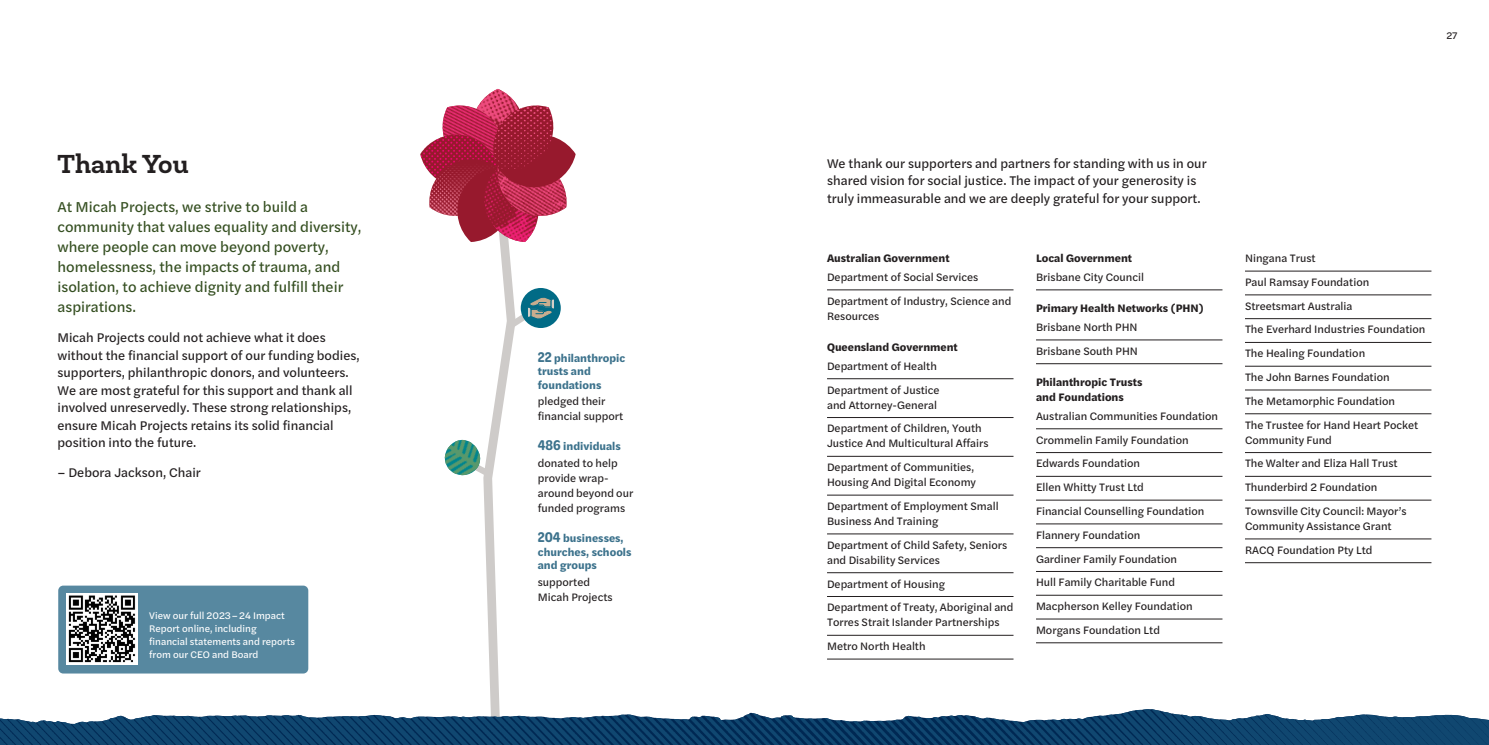
<style>
.page{position:relative;width:1489px;height:745px;background:#fff}
.page>*{position:absolute;margin:0;border:0;box-sizing:border-box;transform-origin:0 0}
.Section_Title{font:700 26.25px "Newslab";color:#231f20}
.P_-_Intro{font:15px/20px "Halyard Text";color:#354f21}
.P{font:13.12px/17.5px "Halyard Text";color:#231f20}
.Li_-_Small_-_Rule_Below{font:11.25px/15px "Halyard Text";color:#231f20}
.Heading_Small{font:700 11.25px/15px "Halyard Text";color:#231f20}
.P_-_Small{font:11.25px/15px "Halyard Text";color:#231f20}
.Number_Subject{font:700 11.25px/13.8px "Halyard Text";color:#3c728c}
.P_-_Smaller{font:10px/13.1px "Halyard Text";color:#fff}
.t1{font:10px "Halyard Text";color:#231f20}
.s1{font-family:"Omnes Cond";font-weight:600;font-size:15px}
</style>
<div class="page">
<img style="left:481px;top:89px;width:34px;height:13px">
<hr style="left:827px;top:289px;width:186px;height:1px;background:#231f20">
<hr style="left:827px;top:378px;width:186px;height:1px;background:#231f20">
<hr style="left:827px;top:417px;width:186px;height:1px;background:#231f20">
<hr style="left:827px;top:456px;width:186px;height:1px;background:#231f20">
<hr style="left:827px;top:494px;width:186px;height:1px;background:#231f20">
<hr style="left:827px;top:533px;width:186px;height:1px;background:#231f20">
<hr style="left:827px;top:572px;width:186px;height:1px;background:#231f20">
<hr style="left:827px;top:596px;width:186px;height:1px;background:#231f20">
<hr style="left:827px;top:634px;width:186px;height:1px;background:#231f20">
<hr style="left:827px;top:658px;width:186px;height:1px;background:#231f20">
<hr style="left:1035px;top:289px;width:187px;height:1px;background:#231f20">
<hr style="left:1035px;top:339px;width:187px;height:1px;background:#231f20">
<hr style="left:1035px;top:363px;width:187px;height:1px;background:#231f20">
<hr style="left:1035px;top:428px;width:187px;height:1px;background:#231f20">
<hr style="left:1035px;top:452px;width:187px;height:1px;background:#231f20">
<hr style="left:1035px;top:476px;width:187px;height:1px;background:#231f20">
<hr style="left:1035px;top:499px;width:187px;height:1px;background:#231f20">
<hr style="left:1035px;top:523px;width:187px;height:1px;background:#231f20">
<hr style="left:1035px;top:547px;width:187px;height:1px;background:#231f20">
<hr style="left:1035px;top:571px;width:187px;height:1px;background:#231f20">
<hr style="left:1035px;top:594px;width:187px;height:1px;background:#231f20">
<hr style="left:1035px;top:618px;width:187px;height:1px;background:#231f20">
<hr style="left:1035px;top:642px;width:187px;height:1px;background:#231f20">
<hr style="left:1244px;top:271px;width:187px;height:1px;background:#231f20">
<hr style="left:1244px;top:294px;width:187px;height:1px;background:#231f20">
<hr style="left:1244px;top:318px;width:187px;height:1px;background:#231f20">
<hr style="left:1244px;top:342px;width:187px;height:1px;background:#231f20">
<hr style="left:1244px;top:366px;width:187px;height:1px;background:#231f20">
<hr style="left:1244px;top:389px;width:187px;height:1px;background:#231f20">
<hr style="left:1244px;top:413px;width:187px;height:1px;background:#231f20">
<hr style="left:1244px;top:452px;width:187px;height:1px;background:#231f20">
<hr style="left:1244px;top:476px;width:187px;height:1px;background:#231f20">
<hr style="left:1244px;top:499px;width:187px;height:1px;background:#231f20">
<hr style="left:1244px;top:538px;width:187px;height:1px;background:#231f20">
<hr style="left:1244px;top:562px;width:187px;height:1px;background:#231f20">
<div style="left:58px;top:585px;width:250px;height:88px;background:#5788a0;border-radius:5px"></div>
<img style="left:67px;top:593px;width:70px;height:71px">
<svg style="left:0;top:709px;width:1488px;height:35px;fill:#104770"></svg>
<img style="left:608px;top:709px;width:536px;height:12px">
<svg style="left:420px;top:102px;width:155px;height:642px"></svg>
<p class="Section_Title" style="left:58px;top:147px;width:133px">Thank You</p>
<p class="P_-_Intro" style="left:58px;top:196px;width:305px">At Micah Projects, we strive to build a community that values equality and diversity, where people can move beyond poverty, homelessness, the impacts of trauma, and isolation, to achieve dignity and fulfill their aspirations.</p>
<p class="P" style="left:58px;top:328px;width:303px">Micah Projects could not achieve what it does without the financial support of our funding bodies, supporters, philanthropic donors, and volunteers.<br>We are most grateful for this support and thank all involved unreservedly. These strong relationships, ensure Micah Projects retains its solid financial position into the future.</p>
<p class="P" style="left:58px;top:463px;width:145px">– Debora Jackson, Chair</p>
<p class="P_-_Smaller" style="left:149px;top:607px;width:147px">View our full 2023–24 Impact<br>Report online, including financial statements and reports from our CEO and Board</p>
<p class="Number_Subject" style="left:538px;top:350px;width:89px"><span class="s1">22</span> philanthropic trusts and foundations</p>
<p class="P_-_Small" style="left:538px;top:393px;width:87px">pledged their financial support</p>
<p class="Number_Subject" style="left:538px;top:438px;width:84px"><span class="s1">486</span> individuals</p>
<p class="P_-_Small" style="left:538px;top:454px;width:97px">donated to help provide wrap&shy;around beyond our funded programs</p>
<p class="Number_Subject" style="left:538px;top:530px;width:95px"><span class="s1">204</span> businesses, churches, schools and groups</p>
<p class="P_-_Small" style="left:538px;top:573px;width:76px">supported<br>Micah Projects</p>
<p class="t1" style="left:1446px;top:28px;width:13px">27</p>
<p class="P" style="left:827px;top:153px;width:381px">We thank our supporters and partners for standing with us in our shared vision for social justice. The impact of your generosity is truly immeasurable and we are deeply grateful for your support.</p>
<p class="Heading_Small" style="left:827px;top:250px;width:124px">Australian Government</p>
<p class="Li_-_Small_-_Rule_Below" style="left:827px;top:269px;width:153px">Department of Social Services</p>
<p class="Li_-_Small_-_Rule_Below" style="left:827px;top:292px;width:186px">Department of Industry, Science and<br>Resources</p>
<p class="Heading_Small" style="left:827px;top:339px;width:132px">Queensland Government</p>
<p class="Li_-_Small_-_Rule_Below" style="left:827px;top:357px;width:111px">Department of Health</p>
<p class="Li_-_Small_-_Rule_Below" style="left:827px;top:381px;width:114px">Department of Justice and Attorney-General</p>
<p class="Li_-_Small_-_Rule_Below" style="left:827px;top:420px;width:163px">Department of Children, Youth<br>Justice And Multicultural Affairs</p>
<p class="Li_-_Small_-_Rule_Below" style="left:827px;top:459px;width:150px">Department of Communities,<br>Housing And Digital Economy</p>
<p class="Li_-_Small_-_Rule_Below" style="left:827px;top:497px;width:173px">Department of Employment Small<br>Business And Training</p>
<p class="Li_-_Small_-_Rule_Below" style="left:827px;top:536px;width:182px">Department of Child Safety, Seniors and Disability Services</p>
<p class="Li_-_Small_-_Rule_Below" style="left:827px;top:575px;width:119px">Department of Housing</p>
<p class="Li_-_Small_-_Rule_Below" style="left:827px;top:599px;width:188px">Department of Treaty, Aboriginal and<br>Torres Strait Islander Partnerships</p>
<p class="Li_-_Small_-_Rule_Below" style="left:827px;top:637px;width:100px">Metro North Health</p>
<p class="Heading_Small" style="left:1035px;top:250px;width:98px">Local Government</p>
<p class="Li_-_Small_-_Rule_Below" style="left:1035px;top:269px;width:110px">Brisbane City Council</p>
<p class="Heading_Small" style="left:1035px;top:300px;width:169px">Primary Health Networks (PHN)</p>
<p class="Li_-_Small_-_Rule_Below" style="left:1035px;top:319px;width:103px">Brisbane North PHN</p>
<p class="Li_-_Small_-_Rule_Below" style="left:1035px;top:342px;width:103px">Brisbane South PHN</p>
<p class="Heading_Small" style="left:1035px;top:374px;width:108px">Philanthropic Trusts and Foundations</p>
<p class="Li_-_Small_-_Rule_Below" style="left:1035px;top:407px;width:183px">Australian Communities Foundation</p>
<p class="Li_-_Small_-_Rule_Below" style="left:1035px;top:431px;width:154px">Crommelin Family Foundation</p>
<p class="Li_-_Small_-_Rule_Below" style="left:1035px;top:455px;width:106px">Edwards Foundation</p>
<p class="Li_-_Small_-_Rule_Below" style="left:1035px;top:479px;width:109px">Ellen Whitty Trust Ltd</p>
<p class="Li_-_Small_-_Rule_Below" style="left:1035px;top:502px;width:170px">Financial Counselling Foundation</p>
<p class="Li_-_Small_-_Rule_Below" style="left:1035px;top:526px;width:106px">Flannery Foundation</p>
<p class="Li_-_Small_-_Rule_Below" style="left:1035px;top:550px;width:142px">Gardiner Family Foundation</p>
<p class="Li_-_Small_-_Rule_Below" style="left:1035px;top:574px;width:141px">Hull Family Charitable Fund</p>
<p class="Li_-_Small_-_Rule_Below" style="left:1035px;top:597px;width:158px">Macpherson Kelley Foundation</p>
<p class="Li_-_Small_-_Rule_Below" style="left:1035px;top:621px;width:125px">Morgans Foundation Ltd</p>
<p class="Li_-_Small_-_Rule_Below" style="left:1244px;top:250px;width:72px">Ningana Trust</p>
<p class="Li_-_Small_-_Rule_Below" style="left:1244px;top:274px;width:126px">Paul Ramsay Foundation</p>
<p class="Li_-_Small_-_Rule_Below" style="left:1244px;top:297px;width:109px">Streetsmart Australia</p>
<p class="Li_-_Small_-_Rule_Below" style="left:1244px;top:321px;width:182px">The Everhard Industries Foundation</p>
<p class="Li_-_Small_-_Rule_Below" style="left:1244px;top:345px;width:122px">The Healing Foundation</p>
<p class="Li_-_Small_-_Rule_Below" style="left:1244px;top:369px;width:146px">The John Barnes Foundation</p>
<p class="Li_-_Small_-_Rule_Below" style="left:1244px;top:392px;width:151px">The Metamorphic Foundation</p>
<p class="Li_-_Small_-_Rule_Below" style="left:1244px;top:416px;width:175px">The Trustee for Hand Heart Pocket<br>Community Fund</p>
<p class="Li_-_Small_-_Rule_Below" style="left:1244px;top:455px;width:154px">The Walter and Eliza Hall Trust</p>
<p class="Li_-_Small_-_Rule_Below" style="left:1244px;top:479px;width:134px">Thunderbird 2 Foundation</p>
<p class="Li_-_Small_-_Rule_Below" style="left:1244px;top:502px;width:163px">Townsville City Council: Mayor’s<br>Community Assistance Grant</p>
<p class="Li_-_Small_-_Rule_Below" style="left:1244px;top:541px;width:129px">RACQ Foundation Pty Ltd</p>
</div>
